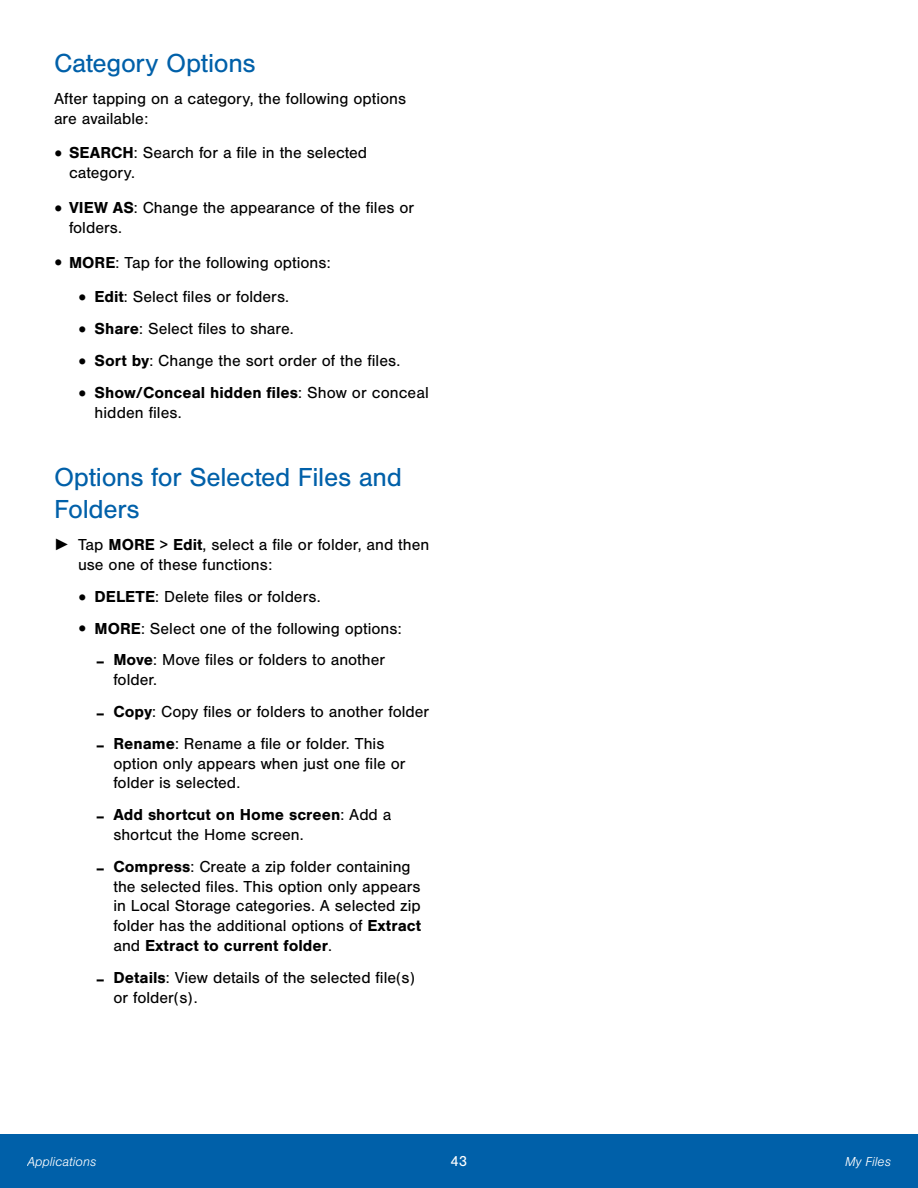
<style>
.page{position:relative;width:918px;height:1188px;background:#fff}
.page>*{position:absolute;margin:0;border:0;box-sizing:border-box;transform-origin:0 0}
.t1{font:27px/32.4px "Nimbus San";letter-spacing:-.01em;color:#0060a9}
.t2{font:16.5px/19.8px "Nimbus San";color:#000}
.t3{font:15px "Nimbus San";color:#fff}
.t4{font:italic 300 13.5px "Nimbus San";color:#fff}
.s1{font-family:"Arial";font-size:24px}
.s2{font-weight:700}
.s3{font-family:"Arial"}
.s4{font-size:24px}
</style>
<div class="page">
<div style="left:0;top:1134px;width:918px;height:54px;background:#0060a9"></div>
<h4 class="t1" style="left:54px;top:47px;width:203px">Category Options</h4>
<p class="t2" style="left:54px;top:89px;width:354px">After tapping on a category, the following options are available:</p>
<p class="t2" style="left:69px;top:143px;width:300px;text-indent:-15px"><span class="s1">•</span> <span class="s2">SEARCH</span>: Search for a file in the selected category.</p>
<p class="t2" style="left:69px;top:198px;width:347px;text-indent:-15px"><span class="s1">•</span> <span class="s2">VIEW AS</span>: Change the appearance of the files or folders.</p>
<p class="t2" style="left:54px;top:253px;width:278px"><span class="s1">•</span> <span class="s2">MORE</span>: Tap for the following options:</p>
<p class="t2" style="left:78px;top:287px;width:213px"><span class="s1">•</span> <span class="s2">Edit</span>: Select files or folders.</p>
<p class="t2" style="left:78px;top:319px;width:217px"><span class="s1">•</span> <span class="s2">Share</span>: Select files to share.</p>
<p class="t2" style="left:78px;top:351px;width:324px"><span class="s1">•</span> <span class="s2">Sort by</span>: Change the sort order of the files.</p>
<p class="t2" style="left:94px;top:383px;width:336px;text-indent:-16px"><span class="s1">•</span> <span class="s2">Show/Conceal hidden files</span>: Show or conceal hidden files.</p>
<h4 class="t1" style="left:54px;top:461px;width:350px">Options for Selected Files and<br>Folders</h4>
<p class="t2" style="left:78px;top:535px;width:353px;text-indent:-24px"><span class="s3">►</span> Tap <span class="s2">MORE</span> &gt; <span class="s2">Edit</span>, select a file or folder, and then use one of these functions:</p>
<p class="t2" style="left:78px;top:587px;width:244px"><span class="s1">•</span> <span class="s2">DELETE</span>: Delete files or folders.</p>
<p class="t2" style="left:78px;top:619px;width:325px"><span class="s1">•</span> <span class="s2">MORE</span>: Select one of the following options:</p>
<p class="t2" style="left:113px;top:650px;width:273px;text-indent:-17px"><span class="s4">-</span> <span class="s2">Move</span>: Move files or folders to another folder.</p>
<p class="t2" style="left:97px;top:702px;width:334px"><span class="s4">-</span> <span class="s2">Copy</span>: Copy files or folders to another folder</p>
<p class="t2" style="left:113px;top:734px;width:294px;text-indent:-17px"><span class="s4">-</span> <span class="s2">Rename</span>: Rename a file or folder. This option only appears when just one file or folder is selected.</p>
<p class="t2" style="left:113px;top:805px;width:280px;text-indent:-17px"><span class="s4">-</span> <span class="s2">Add shortcut on Home screen</span>: Add a shortcut the Home screen.</p>
<p class="t2" style="left:113px;top:857px;width:309px;text-indent:-17px"><span class="s4">-</span> <span class="s2">Compress</span>: Create a zip folder containing the selected files. This option only appears in Local Storage categories. A selected zip folder has the additional options of <span class="s2">Extract </span>and <span class="s2">Extract to current folder</span>.</p>
<p class="t2" style="left:113px;top:968px;width:303px;text-indent:-17px"><span class="s4">-</span> <span class="s2">Details</span>: View details of the selected file(s) or folder(s).</p>
<p class="t4" style="left:27px;top:1154px;width:71px">Applications</p>
<p class="t3" style="left:451px;top:1153px;width:18px">43</p>
<p class="t4" style="left:845px;top:1154px;width:47px">My Files</p>
</div>
